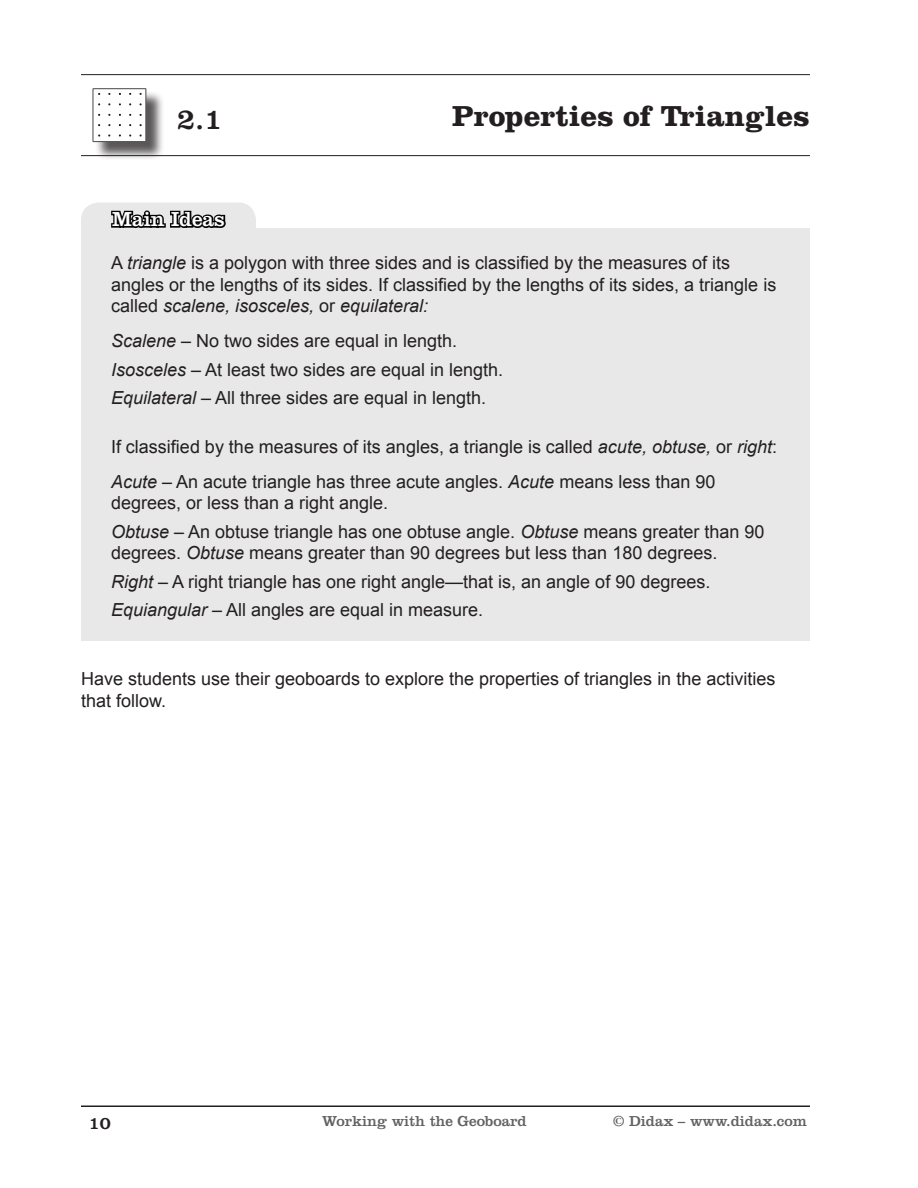
<style>
.page{position:relative;width:918px;height:1188px;background:#fff}
.page>*{position:absolute;margin:0;border:0;box-sizing:border-box;transform-origin:0 0}
.t1{font:700 30px "Clarendon";color:#231f20}
.t2{font:30px "Clarendon";color:#231f20}
.t3{font:21px "Clarendon";color:#fff}
.t4{font:18px/28.3px "Arial";color:#231f20}
.t5{font:18px "Clarendon";color:#231f20}
.t6{font:15px "Clarendon";color:#636366}
.s1{font-style:italic}
</style>
<div class="page">
<hr style="left:81px;top:1106px;width:729px;height:1px;background:#231f20">
<hr style="left:81px;top:74px;width:729px;height:1px;background:#231f20">
<hr style="left:81px;top:155px;width:729px;height:1px;background:#231f20">
<div style="left:95px;top:90px;width:69px;height:70px;background:#231f20;opacity:.75"></div>
<div style="left:93px;top:89px;width:53px;height:53px;background:#fff"></div>
<div style="left:92px;top:88px;width:54px;height:54px;border:1px solid #57585a"></div>
<div style="left:81px;top:202px;width:175px;height:45px;background:#e8e8e9;border-radius:18px"></div>
<div style="left:81px;top:228px;width:729px;height:413px;background:#e8e8e9"></div>
<svg style="left:110px;top:202px;width:117px;height:26px"></svg>
<h1 class="t2" style="left:177px;top:101px;width:47px">2.1</h1>
<p class="t3" style="left:112px;top:207px;width:114px">Main Ideas</p>
<h1 class="t1" style="left:452px;top:98px;width:359px">Properties of Triangles</h1>
<p class="t4" style="left:111px;top:252px;width:667px;line-height:21.6px">A <span class="s1">triangle</span> is a polygon with three sides and is classified by the measures of its angles or the lengths of its sides. If classified by the lengths of its sides, a triangle is called <span class="s1">scalene, isosceles,</span> or <span class="s1">equilateral:</span></p>
<p class="t4" style="left:111px;top:327px;width:394px"><span class="s1">Scalene</span> – No two sides are equal in length.<br><span class="s1">Isosceles</span> – At least two sides are equal in length.<br><span class="s1">Equilateral</span> – All three sides are equal in length.</p>
<p class="t4" style="left:111px;top:429px;width:668px;line-height:35.1px">If classified by the measures of its angles, a triangle is called <span class="s1">acute, obtuse,</span> or <span class="s1">right</span>:<br><span class="s1">Acute</span> – An acute triangle has three acute angles. <span class="s1">Acute</span> means less than 90</p>
<p class="t4" style="left:111px;top:489px;width:655px">degrees, or less than a right angle.<br><span class="s1">Obtuse</span> – An obtuse triangle has one obtuse angle. <span class="s1">Obtuse</span> means greater than 90</p>
<p class="t4" style="left:111px;top:539px;width:608px">degrees. <span class="s1">Obtuse</span> means greater than 90 degrees but less than 180 degrees.<br><span class="s1">Right</span> – A right triangle has one right angle—that is, an angle of 90 degrees.<br><span class="s1">Equiangular</span> – All angles are equal in measure.</p>
<p class="t4" style="left:81px;top:668px;width:696px;line-height:21.6px">Have students use their geoboards to explore the properties of triangles in the activities that follow.</p>
<p class="t5" style="left:89px;top:1112px;width:23px">10</p>
<p class="t6" style="left:322px;top:1113px;width:206px">Working with the Geoboard</p>
<p class="t6" style="left:613px;top:1113px;width:196px">© Didax – www.didax.com</p>
</div>
